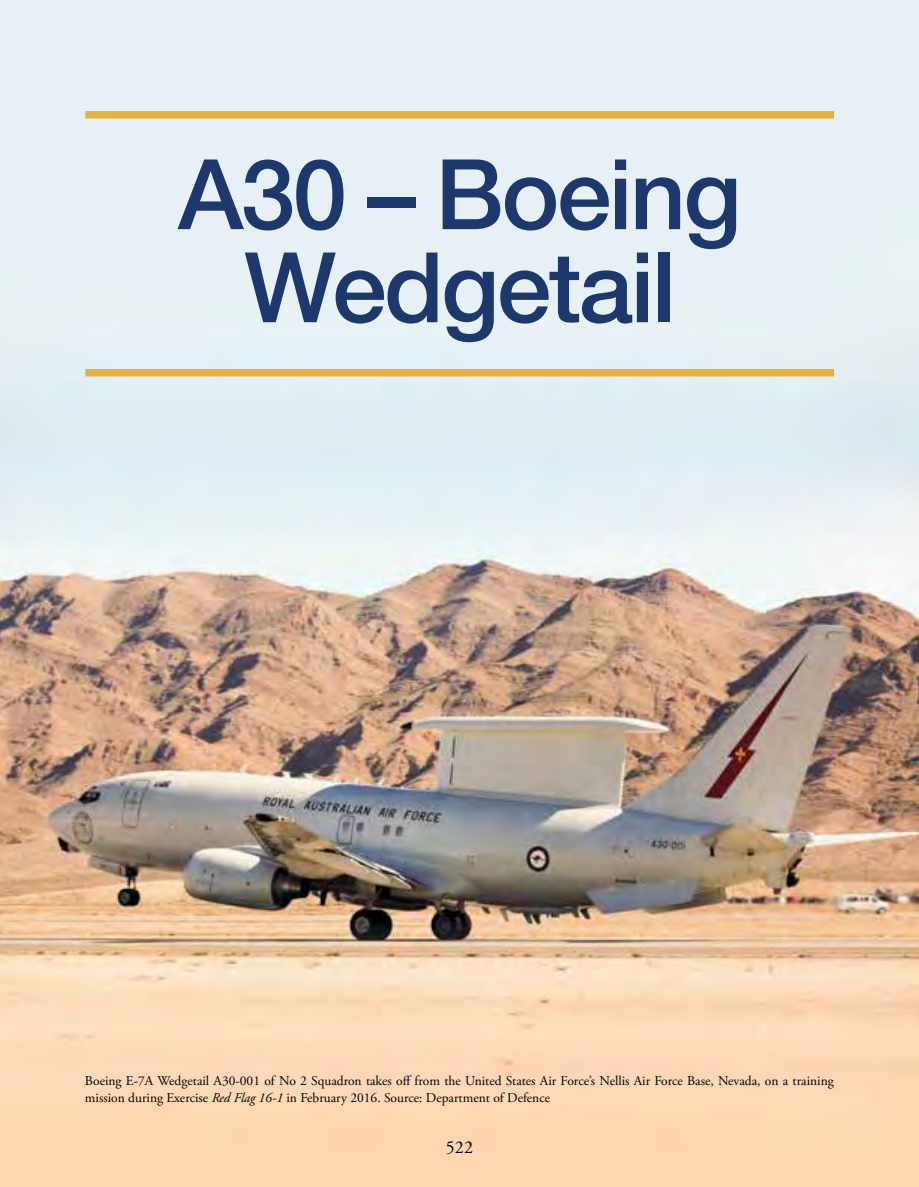
<style>
.page{position:relative;width:919px;height:1187px;background:#fff}
.page>*{position:absolute;margin:0;border:0;box-sizing:border-box;transform-origin:0 0}
.t1{font:500 97.5px/93px "Helvetica Neue";letter-spacing:-.025em;color:#1d386d;text-align:center}
.t2{font:18px "Adobe Garamond Pro";color:#000}
.t3{font:13.5px/16.5px "Adobe Garamond Pro";color:#000}
.s1{font-style:italic}
</style>
<div class="page">
<img style="left:0;top:0;width:918px;height:1186px">
<div style="left:85px;top:111px;width:749px;height:7px;background:#e6b23a"></div>
<div style="left:85px;top:369px;width:749px;height:7px;background:#e6b23a"></div>
<h1 class="t1" style="left:178px;top:147px;width:564px">A30 – Boeing<br>Wedgetail</h1>
<p class="t3" style="left:85px;top:1073px;width:750px">Boeing E-7A Wedgetail A30-001 of No 2 Squadron takes off from the United States Air Force’s Nellis Air Force Base, Nevada, on a training mission during Exercise <span class="s1">Red Flag 16-1</span> in February 2016. Source: Department of Defence</p>
<h2 class="t2" style="left:446px;top:1135px;width:28px">522</h2>
</div>
